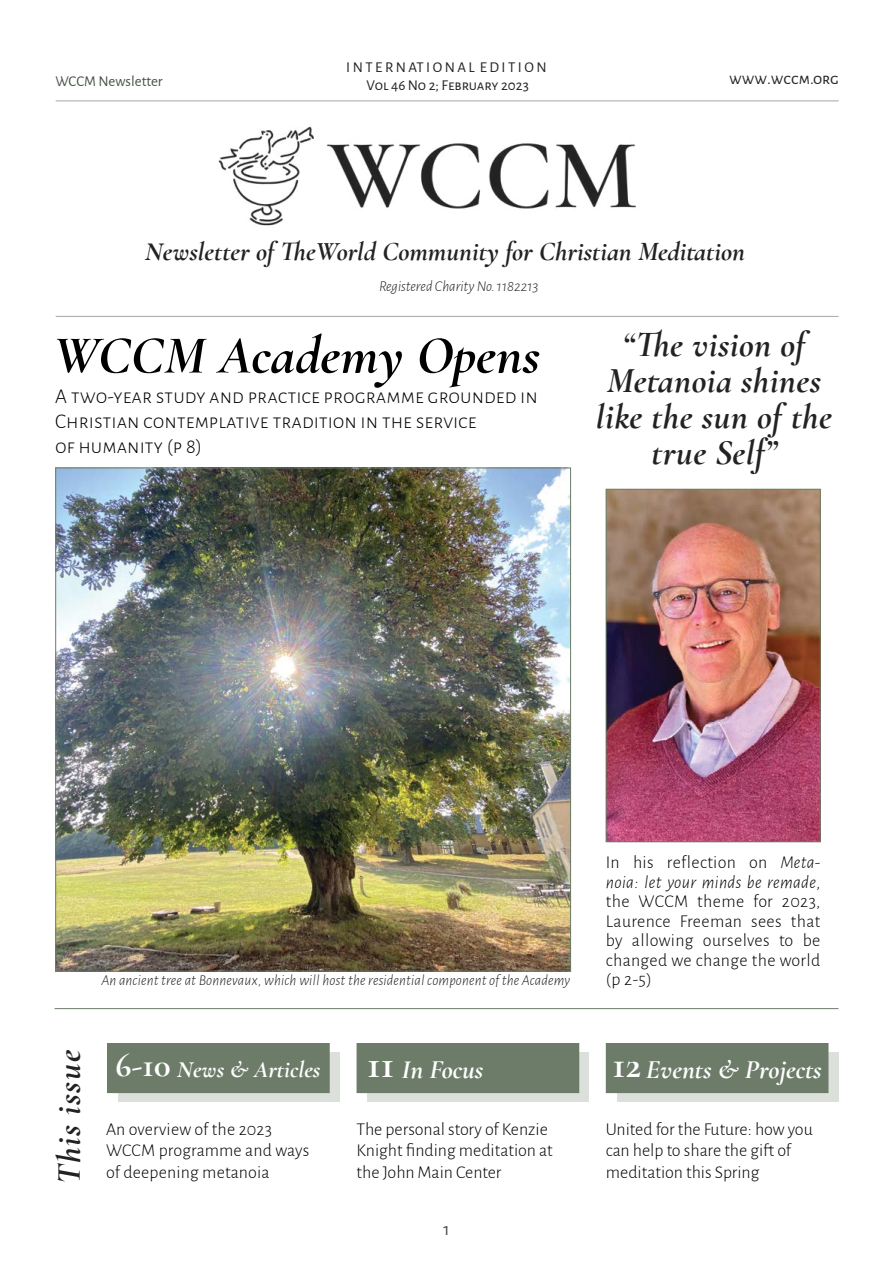
<style>
.page{position:relative;width:893px;height:1263px;background:#fff}
.page>*{position:absolute;margin:0;border:0;box-sizing:border-box;transform-origin:0 0}
.t1{font:italic 700 54px "Cormorant Garamond";color:#000}
.t2{font:italic 700 36px/36px "Cormorant Garamond";letter-spacing:.01em;color:#222;text-align:center}
.t3{font:italic 700 34.5px "Cormorant Garamond";letter-spacing:.04em;color:#222}
.t4{font:italic 700 27px "Cormorant Garamond";color:#222}
.t5{font:italic 700 27px "Cormorant Garamond";color:#fff}
.t6{font:italic 700 24px "Cormorant Garamond";color:#fff}
.t7{font:300 21px/25.2px "Alegreya Sans SC";color:#000}
.t8{font:300 18px/21.6px "Alegreya Sans";color:#000}
.t9{font:18px "Alegreya Sans";color:#455344}
.t10{font:16.5px "Alegreya Sans SC";color:#222}
.t11{font:italic 300 15px "Alegreya Sans";letter-spacing:.01em;color:#222}
.t12{font:15px/18px "Alegreya Sans SC";color:#222;text-align:center}
.t13{font:15px "Alegreya Sans";color:#455344}
.s1{font-style:italic}
.s2{font-style:normal;font-size:34.5px}
.s3{font-style:normal;font-size:40.5px}
.s4{font-style:normal;font-size:39px}
</style>
<div class="page">
<hr style="left:56px;top:101px;width:783px;height:1px;background:#455344">
<div style="left:118px;top:1052px;width:222px;height:49px;background:#dce0da"></div>
<div style="left:368px;top:1052px;width:221px;height:49px;background:#dce0da"></div>
<div style="left:617px;top:1052px;width:221px;height:49px;background:#dce0da"></div>
<hr style="left:55px;top:1008px;width:783px;height:1px;background:#6c7c69">
<hr style="left:56px;top:316px;width:783px;height:1px;background:#455344">
<img style="left:218px;top:126px;width:417px;height:100px">
<div style="left:108px;top:1043px;width:221px;height:49px;background:#6c7c69"></div>
<div style="left:107px;top:1043px;width:222px;height:50px;border:1px solid #6c7c69"></div>
<div style="left:357px;top:1043px;width:222px;height:49px;background:#6c7c69"></div>
<div style="left:357px;top:1043px;width:222px;height:50px;border:1px solid #6c7c69"></div>
<div style="left:606px;top:1043px;width:222px;height:49px;background:#6c7c69"></div>
<div style="left:606px;top:1043px;width:222px;height:50px;border:1px solid #6c7c69"></div>
<img style="left:58px;top:470px;width:511px;height:499px">
<img style="left:608px;top:491px;width:210px;height:349px">
<div style="left:606px;top:489px;width:214px;height:353px;border:1px solid #6c7c69"></div>
<p class="t12" style="left:346px;top:57px;width:202px">I N T E R N AT I O N A L E D I T I O N<br>Vol 46 No 2; February 2023</p>
<p class="t13" style="left:55px;top:71px;width:109px">WCCM Newsletter</p>
<p class="t10" style="left:729px;top:67px;width:111px">www.wccm.org</p>
<h3 class="t4" style="left:145px;top:235px;width:601px">Newsletter of TheWorld Community for Christian Meditation</h3>
<p class="t11" style="left:379px;top:277px;width:161px">Registered Charity No. 1182213</p>
<h1 class="t1" style="left:53px;top:322px;width:488px">WCCM Academy Opens</h1>
<p class="t7" style="left:55px;top:383px;width:484px">A two-year study and practice programme grounded in<br>Christian contemplative tradition in the service<br>of humanity (p 8)</p>
<h2 class="t2" style="left:596px;top:326px;width:238px">“The vision of<br>Metanoia shines like the sun of the true Self”</h2>
<p class="t11" style="left:101px;top:970px;width:470px">An ancient tree at Bonnevaux, which will host the residential component of the Academy</p>
<p class="t8" style="left:606px;top:852px;width:216px;line-height:19.5px;text-align:justify">In his reflection on <span class="s1">Meta&shy;noia: let your minds be remade</span>, the WCCM theme for 2023, Laurence Freeman sees that by allowing ourselves to be changed we change the world (p 2-5)</p>
<h3 class="t3" style="left:48px;top:1184px;width:135px;rotate:-90deg">This issue</h3>
<h3 class="t6" style="left:115px;top:1054px;width:280px"><span class="s2">6-10</span> News &amp; Articles <span class="s3">11</span></h3>
<h3 class="t5" style="left:612px;top:1053px;width:211px"><span class="s4">12</span> Events &amp; Projects</h3>
<h3 class="t5" style="left:401px;top:1053px;width:84px">In Focus</h3>
<p class="t8" style="left:106px;top:1117px;width:205px">An overview of the 2023<br>WCCM programme and ways of deepening metanoia</p>
<p class="t8" style="left:357px;top:1117px;width:198px">The personal story of Kenzie<br>Knight finding meditation at the John Main Center</p>
<p class="t8" style="left:606px;top:1117px;width:208px">United for the Future: how you can help to share the gift of meditation this Spring</p>
<p class="t9" style="left:443px;top:1216px;width:8px">1</p>
</div>
